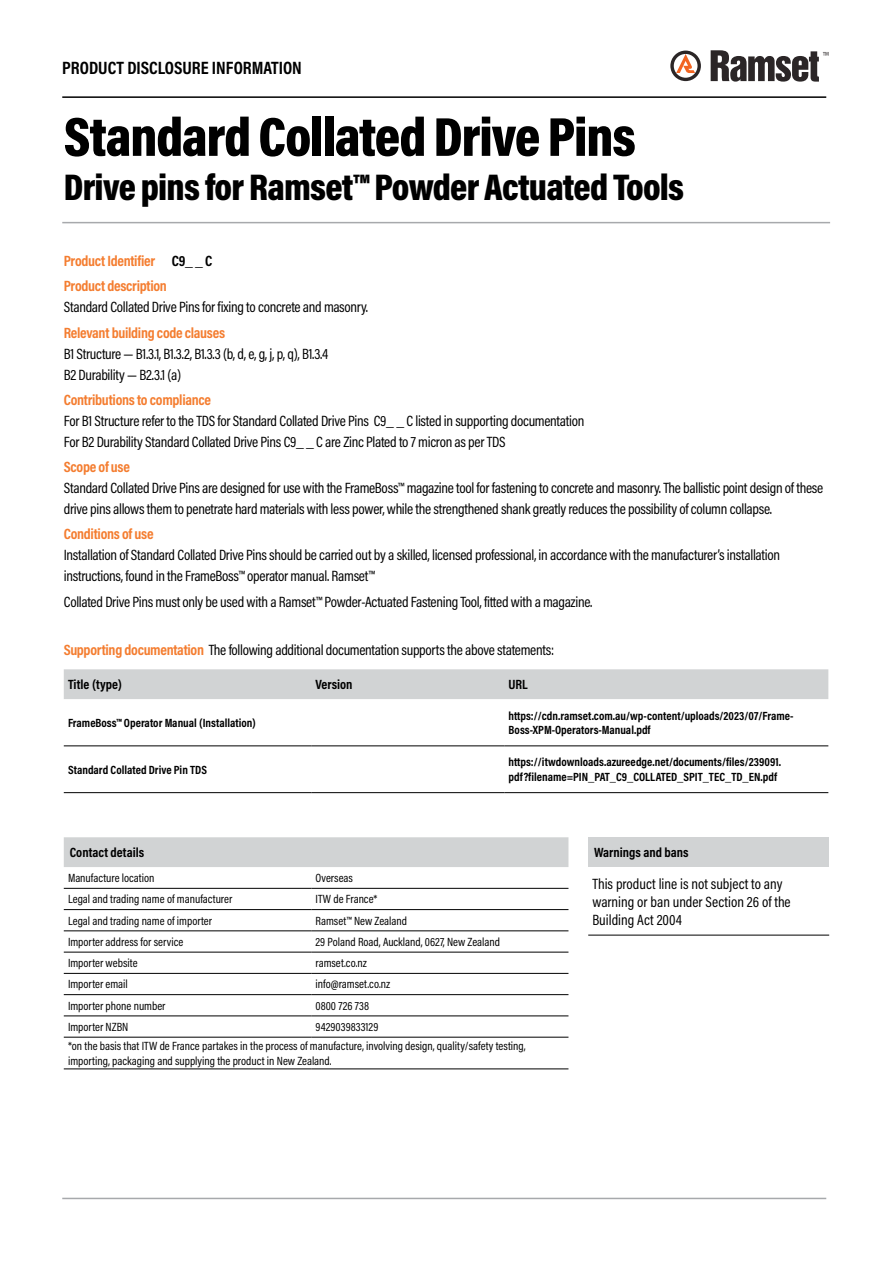
<style>
.page{position:relative;width:893px;height:1263px;background:#fff}
.page>*{position:absolute;margin:0;border:0;box-sizing:border-box;transform-origin:0 0}
.t1{font:900 55.5px "Acumin Pro Cond";letter-spacing:-.02em;color:#000}
.t2{font:900 37.5px "Acumin Pro Cond";letter-spacing:-.02em;color:#000}
.t3{font:700 18px "Acumin Pro Cond";color:#000}
.t4{font:15px/21px "Acumin Pro Cond";letter-spacing:-.02em;color:#000}
.t5{font:700 15px/25.2px "Acumin Pro Cond";letter-spacing:-.02em;color:#f47d30}
.t6{font:15px/18px "Acumin Pro Cond";color:#000}
.t7{font:700 13.5px "Acumin Pro Cond";color:#000}
.t8{font:12px/19.4px "Acumin Pro Cond";color:#000}
.t9{font:700 12px/14.4px "Acumin Pro Cond";color:#000}
.s1{color:#000}
.s2{font-weight:700;color:#f47d30}
</style>
<div class="page">
<svg style="left:670px;top:51px;width:31px;height:30px"></svg>
<svg style="left:711px;top:50px;width:117px;height:32px"></svg>
<hr style="left:62px;top:96px;width:764px;height:2px;background:#000">
<hr style="left:62px;top:222px;width:768px;height:1px;background:#a7a9ac">
<hr style="left:62px;top:1198px;width:764px;height:1px;background:#a7a9ac">
<div style="left:64px;top:669px;width:764px;height:30px;background:#d1d3d4"></div>
<hr style="left:64px;top:746px;width:247px;height:1px;background:#000">
<hr style="left:311px;top:746px;width:193px;height:1px;background:#000">
<hr style="left:504px;top:746px;width:324px;height:1px;background:#000">
<hr style="left:64px;top:792px;width:247px;height:1px;background:#000">
<hr style="left:311px;top:792px;width:193px;height:1px;background:#000">
<hr style="left:504px;top:792px;width:324px;height:1px;background:#000">
<div style="left:64px;top:837px;width:504px;height:30px;background:#d1d3d4"></div>
<hr style="left:64px;top:888px;width:247px;height:1px;background:#000">
<hr style="left:311px;top:888px;width:257px;height:1px;background:#000">
<hr style="left:64px;top:909px;width:247px;height:1px;background:#000">
<hr style="left:311px;top:909px;width:257px;height:1px;background:#000">
<hr style="left:64px;top:930px;width:247px;height:1px;background:#000">
<hr style="left:311px;top:930px;width:257px;height:1px;background:#000">
<hr style="left:64px;top:952px;width:247px;height:1px;background:#000">
<hr style="left:311px;top:952px;width:257px;height:1px;background:#000">
<hr style="left:64px;top:973px;width:247px;height:1px;background:#000">
<hr style="left:311px;top:973px;width:257px;height:1px;background:#000">
<hr style="left:64px;top:994px;width:247px;height:1px;background:#000">
<hr style="left:311px;top:994px;width:257px;height:1px;background:#000">
<hr style="left:64px;top:1016px;width:247px;height:1px;background:#000">
<hr style="left:311px;top:1016px;width:257px;height:1px;background:#000">
<hr style="left:64px;top:1037px;width:247px;height:1px;background:#000">
<hr style="left:311px;top:1037px;width:257px;height:1px;background:#000">
<hr style="left:64px;top:1069px;width:247px;height:1px;background:#000">
<hr style="left:311px;top:1069px;width:257px;height:1px;background:#000">
<div style="left:588px;top:837px;width:241px;height:30px;background:#d1d3d4"></div>
<hr style="left:588px;top:935px;width:241px;height:1px;background:#000">
<p class="t3" style="left:62px;top:55px;width:241px">PRODUCT DISCLOSURE INFORMATION</p>
<h1 class="t1" style="left:64px;top:100px;width:574px">Standard Collated Drive Pins</h1>
<h2 class="t2" style="left:64px;top:163px;width:622px">Drive pins for Ramset™ Powder Actuated Tools</h2>
<p class="t5" style="left:64px;top:248px;width:150px">Product Identifier <span class="s1">C9_ _ C<br></span>Product description</p>
<p class="t4" style="left:64px;top:296px;width:306px">Standard Collated Drive Pins for fixing to concrete and masonry.</p>
<p class="t5" style="left:64px;top:319px;width:163px">Relevant building code clauses</p>
<p class="t4" style="left:64px;top:343px;width:266px">B1 Structure — B1.3.1, B1.3.2, B1.3.3 (b, d, e, g, j, p, q), B1.3.4<br>B2 Durability — B2.3.1 (a)</p>
<p class="t5" style="left:64px;top:387px;width:149px">Contributions to compliance</p>
<p class="t4" style="left:64px;top:410px;width:522px">For B1 Structure refer to the TDS for Standard Collated Drive Pins C9_ _ C listed in supporting documentation<br>For B2 Durability Standard Collated Drive Pins C9_ _ C are Zinc Plated to 7 micron as per TDS</p>
<p class="t5" style="left:64px;top:454px;width:68px">Scope of use</p>
<p class="t4" style="left:64px;top:477px;width:761px">Standard Collated Drive Pins are designed for use with the FrameBoss™ magazine tool for fastening to concrete and masonry. The ballistic point design of these drive pins allows them to penetrate hard materials with less power, while the strengthened shank greatly reduces the possibility of column collapse.</p>
<p class="t5" style="left:64px;top:521px;width:91px">Conditions of use</p>
<p class="t4" style="left:64px;top:544px;width:718px">Installation of Standard Collated Drive Pins should be carried out by a skilled, licensed professional, in accordance with the manufacturer’s installation instructions, found in the FrameBoss™ operator manual. Ramset™</p>
<p class="t4" style="left:64px;top:591px;width:530px">Collated Drive Pins must only be used with a Ramset™ Powder-Actuated Fastening Tool, fitted with a magazine.</p>
<p class="t4" style="left:64px;top:639px;width:492px"><span class="s2">Supporting documentation</span> The following additional documentation supports the above statements:</p>
<p class="t7" style="left:68px;top:676px;width:56px">Title (type)</p>
<p class="t7" style="left:315px;top:676px;width:39px">Version</p>
<p class="t7" style="left:509px;top:676px;width:21px">URL</p>
<p class="t9" style="left:68px;top:715px;width:189px">FrameBoss™ Operator Manual (Installation)</p>
<p class="t9" style="left:509px;top:708px;width:286px">https://cdn.ramset.com.au/wp-content/uploads/2023/07/Frame-<br>Boss-XPM-Operators-Manual.pdf</p>
<p class="t9" style="left:68px;top:762px;width:141px">Standard Collated Drive Pin TDS</p>
<p class="t9" style="left:509px;top:755px;width:274px">https://itwdownloads.azureedge.net/documents/files/239091. pdf?filename=PIN_PAT_C9_COLLATED_SPIT_TEC_TD_EN.pdf</p>
<p class="t7" style="left:70px;top:843px;width:76px">Contact details</p>
<p class="t8" style="left:68px;top:868px;width:88px">Manufacture location</p>
<p class="t8" style="left:315px;top:868px;width:39px">Overseas</p>
<p class="t8" style="left:68px;top:889px;width:166px">Legal and trading name of manufacturer</p>
<p class="t8" style="left:315px;top:889px;width:63px">ITW de France*</p>
<p class="t8" style="left:68px;top:910px;width:146px">Legal and trading name of importer</p>
<p class="t8" style="left:315px;top:910px;width:93px">Ramset™ New Zealand</p>
<p class="t8" style="left:68px;top:932px;width:117px">Importer address for service</p>
<p class="t8" style="left:315px;top:932px;width:186px">29 Poland Road, Auckland, 0627, New Zealand</p>
<p class="t8" style="left:68px;top:953px;width:71px">Importer website</p>
<p class="t8" style="left:315px;top:953px;width:53px">ramset.co.nz</p>
<p class="t8" style="left:68px;top:974px;width:61px">Importer email</p>
<p class="t8" style="left:315px;top:974px;width:76px">info@ramset.co.nz</p>
<p class="t8" style="left:68px;top:996px;width:99px">Importer phone number</p>
<p class="t8" style="left:315px;top:996px;width:55px">0800 726 738</p>
<p class="t8" style="left:68px;top:1017px;width:62px">Importer NZBN</p>
<p class="t8" style="left:68px;top:1017px;width:459px;text-indent:247px">9429039833129<br>*on the basis that ITW de France partakes in the process of manufacture, involving design, quality/safety testing,</p>
<p class="t8" style="left:68px;top:1051px;width:265px">importing, packaging and supplying the product in New Zealand.</p>
<p class="t7" style="left:594px;top:843px;width:96px">Warnings and bans</p>
<p class="t6" style="left:592px;top:874px;width:200px">This product line is not subject to any warning or ban under Section 26 of the<br>Building Act 2004</p>
</div>
